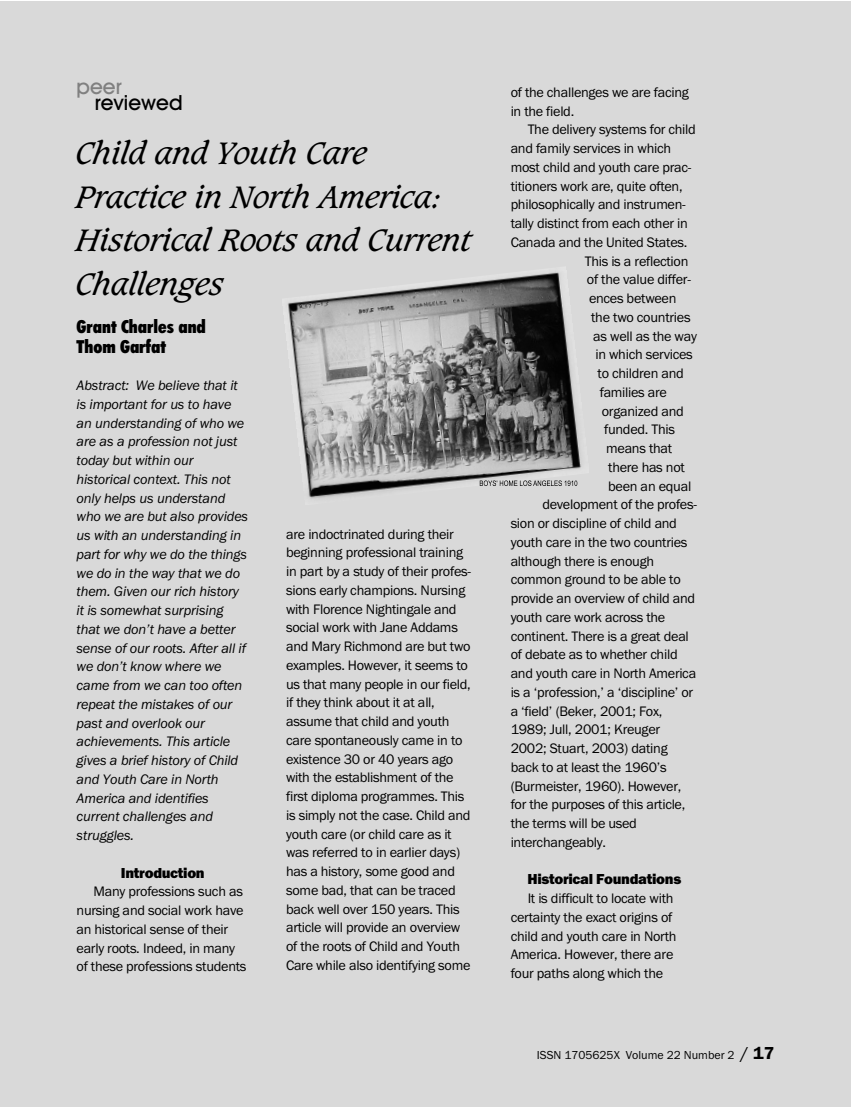
<style>
.page{position:relative;width:851px;height:1107px;background:#fff}
.page>*{position:absolute;margin:0;border:0;box-sizing:border-box;transform-origin:0 0}
.t1{font:italic 33px/43.3px "Caxton Bk BT";letter-spacing:-.02em;color:#000}
.t2{font:21px "Avant Garde Md BT";color:#000}
.t3{font:21px "Avant Garde Md BT";color:#808080}
.t4{font:18px/19.5px "Futura X Blk Cn BT";color:#000}
.t5{font:800 15px "Franklin Gothic";letter-spacing:-.02em;color:#000}
.t6{font:14.25px/18.8px "Franklin Gothic";letter-spacing:-.02em;color:#000}
.t7{font:italic 14.25px/18.8px "Franklin Gothic";letter-spacing:-.01em;color:#000}
.t8{font:12px "Franklin Gothic";color:#000}
.s1{font-size:18px}
.s2{font-family:"Franklin Gothic Demi";font-size:18px}
</style>
<div class="page">
<div style="left:0;top:1px;width:850px;height:1106px;background:#d9d9d9"></div>
<img style="left:283px;top:272px;width:298px;height:227px">
<svg style="left:479px;top:480px;width:98px;height:6px"></svg>
<h2 class="t3" style="left:77px;top:78px;width:47px">peer</h2>
<h2 class="t2" style="left:95px;top:94px;width:89px">re viewed</h2>
<h1 class="t1" style="left:77px;top:134px;width:397px">Child and Youth Care<br>Prac tice in North America:<br>Histor ical Roots and Current<br>Chal lenges</h1>
<p class="t4" style="left:77px;top:319px;width:131px">Grant Charles and<br>Thom Garfat</p>
<p class="t7" style="left:77px;top:377px;width:173px">Abstract: We believe that it is important for us to have an under standing of who we are as a profession not just today but within our<br>histor ical context. This not only helps us under stand who we are but also provides us with an under standing in part for why we do the things we do in the way that we do them. Given our rich history it is some what surprising that we don’t have a better sense of our roots. After all if we don’t know where we came from we can too often repeat the mistakes of our past and over look our achieve ments. This article gives a brief history of Child and Youth Care in North<br>America and iden tifies current chal lenges and<br>strug gles.</p>
<p class="t5" style="left:121px;top:867px;width:85px">Intro duc tion</p>
<p class="t6" style="left:77px;top:883px;width:171px;text-indent:17px">Many profes sions such as nursing and social work have an histor ical sense of their early roots. Indeed, in many of these profes sions students</p>
<p class="t6" style="left:286px;top:525px;width:186px">are indoc tri nated during their begin ning profes sional training in part by a study of their profes - sions early cham pions. Nursing with Flor ence Night in gale and social work with Jane Addams and Mary Rich mond are but two examples. However, it seems to us that many people in our field, if they think about it at all, assume that child and youth care spon ta ne ously came in to exis tence 30 or 40 years ago with the establish ment of the first diploma programmes. This is simply not the case. Child and youth care (or child care as it was referred to in earlier days) has a history, some good and some bad, that can be traced back well over 150 years. This article will provide an over view of the roots of Child and Youth<br>Care while also iden ti fying some</p>
<p class="t6" style="left:510px;top:84px;width:180px">of the chal lenges we are facing in the field.</p>
<p class="t6" style="left:527px;top:121px;width:170px">The delivery systems for child</p>
<p class="t6" style="left:510px;top:140px;width:162px">and family services in which</p>
<p class="t6" style="left:510px;top:159px;width:182px">most child and youth care prac -</p>
<p class="t6" style="left:510px;top:178px;width:173px">ti tio ners work are, quite often,</p>
<p class="t6" style="left:510px;top:196px;width:177px">philo soph i cally and instru men -</p>
<p class="t6" style="left:510px;top:215px;width:179px">tally distinct from each other in</p>
<p class="t6" style="left:510px;top:234px;width:178px">Canada and the United States.</p>
<p class="t6" style="left:584px;top:253px;width:105px">This is a reflec tion</p>
<p class="t6" style="left:587px;top:271px;width:105px">of the value differ -</p>
<p class="t6" style="left:589px;top:290px;width:89px">ences between</p>
<p class="t6" style="left:591px;top:309px;width:101px">the two coun tries</p>
<p class="t6" style="left:593px;top:328px;width:105px">as well as the way</p>
<p class="t6" style="left:595px;top:346px;width:99px">in which services</p>
<p class="t6" style="left:597px;top:365px;width:88px">to chil dren and</p>
<p class="t6" style="left:599px;top:384px;width:69px">fami lies are</p>
<p class="t6" style="left:602px;top:403px;width:83px">orga nized and</p>
<p class="t6" style="left:604px;top:421px;width:73px">funded. This</p>
<p class="t6" style="left:606px;top:440px;width:68px">means that</p>
<p class="t6" style="left:608px;top:459px;width:78px">there has not</p>
<p class="t6" style="left:608px;top:478px;width:84px">been an equal</p>
<p class="t6" style="left:542px;top:496px;width:156px">devel op ment of the profes -</p>
<p class="t6" style="left:510px;top:515px;width:168px">sion or disci pline of child and</p>
<p class="t6" style="left:510px;top:534px;width:178px">youth care in the two coun tries</p>
<p class="t6" style="left:510px;top:553px;width:145px">although there is enough</p>
<p class="t6" style="left:510px;top:571px;width:172px">common ground to be able to</p>
<p class="t6" style="left:510px;top:590px;width:186px">provide an over view of child and</p>
<p class="t6" style="left:510px;top:609px;width:156px">youth care work across the</p>
<p class="t6" style="left:510px;top:628px;width:180px">conti nent. There is a great deal</p>
<p class="t6" style="left:510px;top:646px;width:169px">of debate as to whether child</p>
<p class="t6" style="left:510px;top:665px;width:187px">and youth care in North America</p>
<p class="t6" style="left:510px;top:684px;width:184px">is a ‘profes sion,’ a ‘dis ci pline’ or</p>
<p class="t6" style="left:510px;top:703px;width:153px">a ‘field’ (Beker, 2001; Fox,</p>
<p class="t6" style="left:510px;top:721px;width:151px">1989; Jull, 2001; Kreuger</p>
<p class="t6" style="left:510px;top:740px;width:158px">2002; Stuart, 2003) dating</p>
<p class="t6" style="left:510px;top:759px;width:157px">back to at least the 1960’s</p>
<p class="t6" style="left:510px;top:778px;width:172px">(Burmeister, 1960). However,</p>
<p class="t6" style="left:510px;top:796px;width:176px">for the purposes of this article,</p>
<p class="t6" style="left:510px;top:815px;width:128px">the terms will be used</p>
<p class="t6" style="left:510px;top:834px;width:97px">inter change ably.</p>
<p class="t5" style="left:527px;top:874px;width:155px">Histor ical Foun da tions</p>
<p class="t6" style="left:510px;top:890px;width:167px;text-indent:17px">It is diffi cult to locate with certainty the exact origins of child and youth care in North<br>America. However, there are four paths along which the</p>
<p class="t8" style="left:537px;top:1050px;width:239px">ISSN 1705625X Volume 22 Number 2 <span class="s1">/</span> <span class="s2">17</span></p>
</div>
